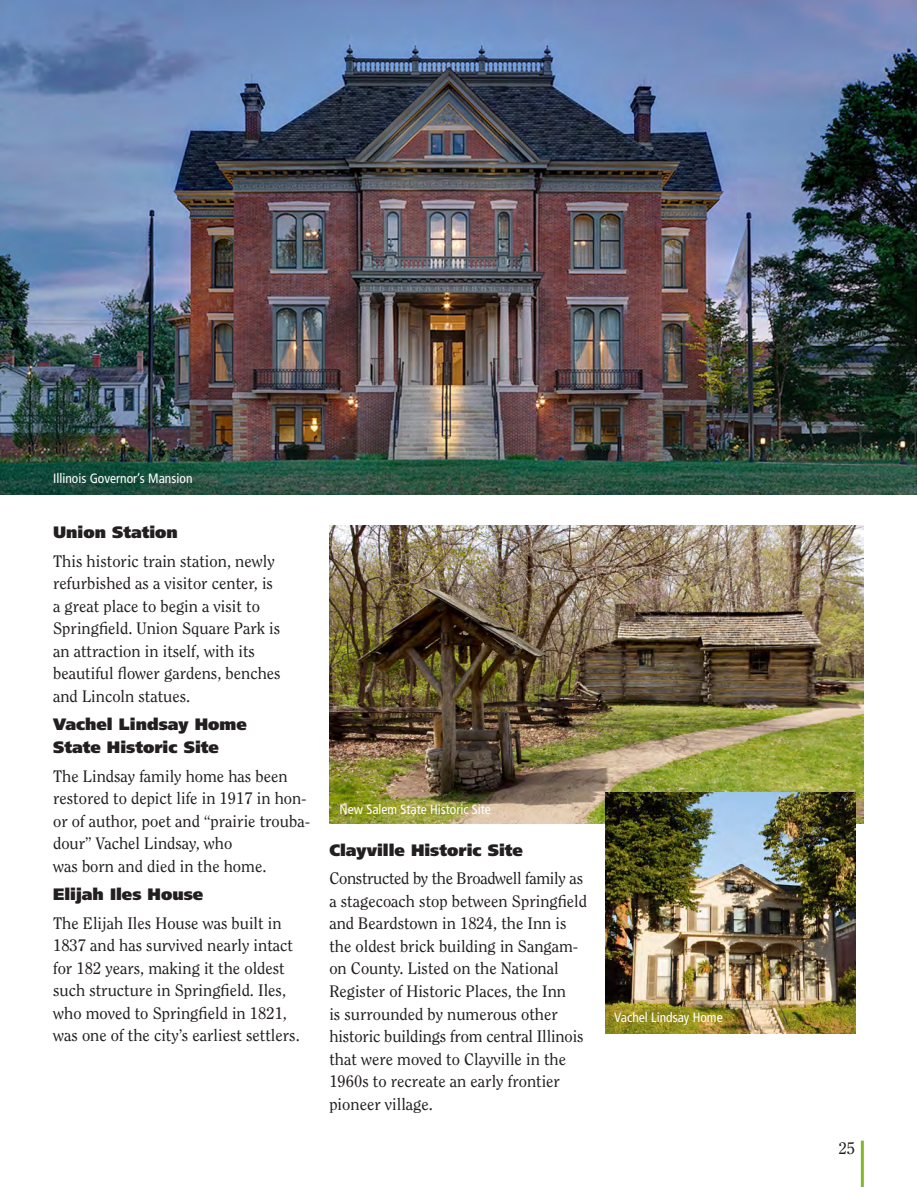
<style>
.page{position:relative;width:917px;height:1187px;background:#fff}
.page>*{position:absolute;margin:0;border:0;box-sizing:border-box;transform-origin:0 0}
.t1{font:16.5px/22.5px "Clearface Std";color:#231f20}
.Attraction_Head{font:900 16.5px/22.5px "Frutiger LT Std";color:#231f20}
.t2{font:condensed 13.5px "Frutiger LT Std";color:#fff}
</style>
<div class="page">
<hr style="left:860px;top:1140px;width:3px;height:46px;background:#82bb27">
<img style="left:0;top:0;width:916px;height:494px">
<img style="left:329px;top:526px;width:534px;height:297px">
<img style="left:605px;top:792px;width:249px;height:241px">
<p class="t2" style="left:53px;top:470px;width:141px">Illinois Governor’s Mansion</p>
<p class="Attraction_Head" style="left:53px;top:521px;width:126px">Union Station</p>
<p class="t1" style="left:53px;top:550px;width:229px">This historic train station, newly refurbished as a visitor center, is a great place to begin a visit to<br>Springfield. Union Square Park is an attraction in itself, with its beautiful flower gardens, benches and Lincoln statues.</p>
<p class="Attraction_Head" style="left:53px;top:713px;width:195px">Vachel Lindsay Home<br>State Historic Site</p>
<p class="t1" style="left:53px;top:764px;width:258px">The Lindsay family home has been restored to depict life in 1917 in hon&shy;or of author, poet and “prairie trouba&shy;dour” Vachel Lindsay, who<br>was born and died in the home.</p>
<p class="Attraction_Head" style="left:53px;top:882px;width:152px">Elijah Iles House</p>
<p class="t1" style="left:53px;top:911px;width:248px">The Elijah Iles House was built in 1837 and has survived nearly intact for 182 years, making it the oldest such structure in Springfield. Iles, who moved to Springfield in 1821, was one of the city’s earliest settlers.</p>
<p class="t2" style="left:339px;top:801px;width:153px">New Salem State Historic Site</p>
<p class="Attraction_Head" style="left:329px;top:838px;width:195px">Clayville Historic Site</p>
<p class="t1" style="left:329px;top:867px;width:259px">Constructed by the Broadwell family as a stagecoach stop between Springfield and Beardstown in 1824, the Inn is the oldest brick building in Sangam&shy;on County. Listed on the National Register of Historic Places, the Inn<br>is surrounded by numerous other historic buildings from central Illinois that were moved to Clayville in the 1960s to recreate an early frontier pioneer village.</p>
<p class="t2" style="left:614px;top:1009px;width:110px">Vachel Lindsay Home</p>
<p class="t1" style="left:838px;top:1136px;width:18px">25</p>
</div>
